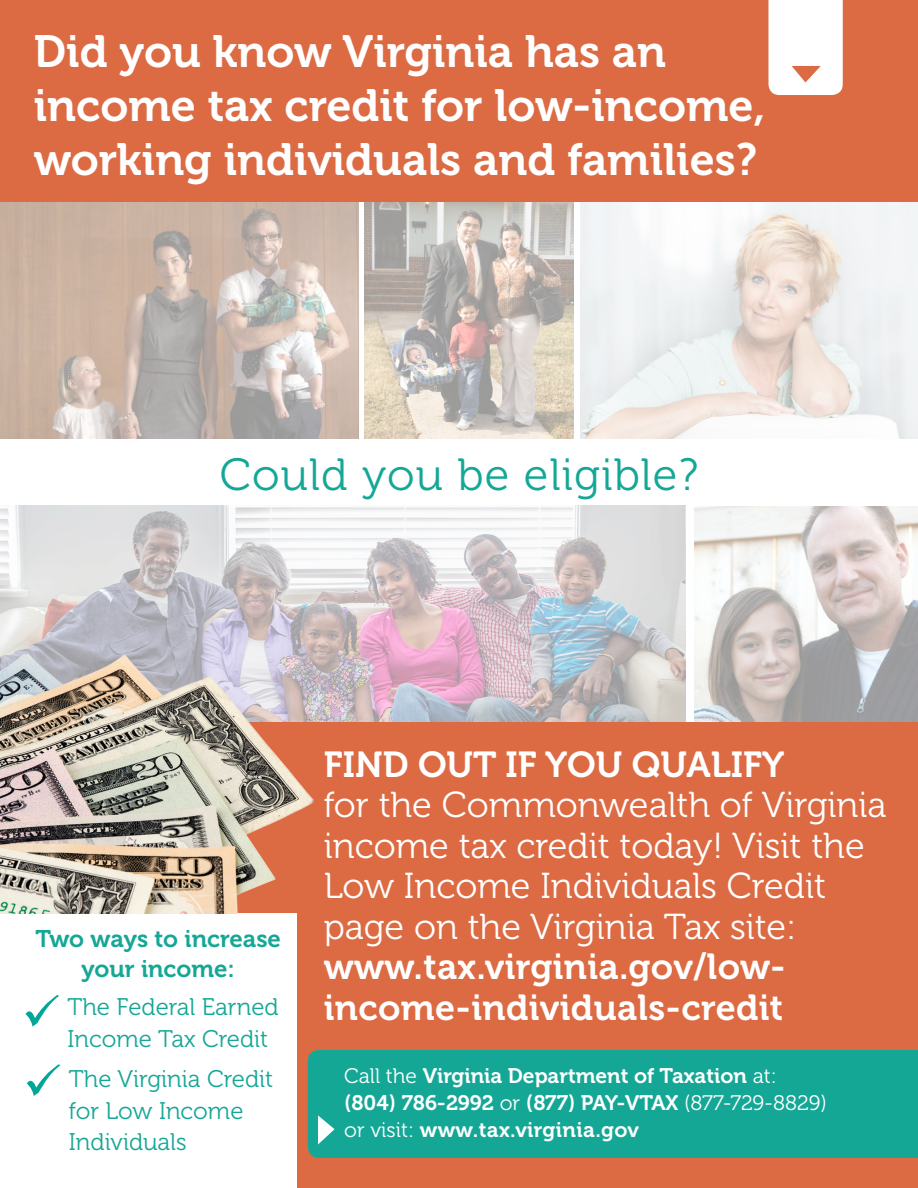
<style>
.page{position:relative;width:918px;height:1188px;background:#dc6b44}
.page>*{position:absolute;margin:0;border:0;box-sizing:border-box;transform-origin:0 0}
.t1{font:45px/54px "Museo 700";color:#fff}
.t2{font:45px "Museo 300";letter-spacing:.025em;color:#15a796}
.t3{font:36px/40.5px "Museo 300";color:#fff}
.t4{font:24px/31.5px "Museo 300";color:#15a796}
.t5{font:24px/30px "Museo 700";color:#15a796;text-align:center}
.t6{font:21px/27px "Museo 700";color:#fff}
.t7{font:21px "Museo 700";letter-spacing:.02em;color:#fff}
.s1{font-family:"Museo 700"}
.s2{font-family:"Museo 300"}
</style>
<div class="page">
<div style="left:308px;top:1050px;width:610px;height:108px;background:#15a796"></div>
<div style="left:0;top:202px;width:918px;height:520px;background:#fff"></div>
<svg style="left:768px;top:0;width:75px;height:95px;background:#fdf7f5"></svg>
<svg style="left:318px;top:1115px;width:17px;height:29px"></svg>
<div style="left:0;top:914px;width:297px;height:274px;background:#fff"></div>
<svg style="left:27px;top:1064px;width:33px;height:32px"></svg>
<svg style="left:25px;top:995px;width:34px;height:32px"></svg>
<img style="left:580px;top:202px;width:338px;height:237px">
<img style="left:0;top:506px;width:686px;height:216px">
<img style="left:0;top:202px;width:359px;height:237px">
<img style="left:364px;top:202px;width:209px;height:237px">
<img style="left:0;top:653px;width:314px;height:261px">
<img style="left:695px;top:507px;width:223px;height:215px">
<p class="t1" style="left:34px;top:26px;width:733px">Did you know Virginia has an income tax credit for low-income, working individuals and families?</p>
<p class="t2" style="left:220px;top:450px;width:480px">Could you be eligible?</p>
<p class="t5" style="left:35px;top:924px;width:247px">Two ways to increase your income:</p>
<p class="t4" style="left:68px;top:992px;width:213px">The Federal Earned<br>Income Tax Credit</p>
<p class="t4" style="left:69px;top:1064px;width:206px">The Virginia Credit for Low Income<br>Individuals</p>
<p class="t3" style="left:324px;top:745px;width:564px"><span class="s1">FIND OUT IF YOU QUALIFY<br></span>for the Commonwealth of Virginia income tax credit today! Visit the<br>Low Income Individuals Credit page on the Virginia Tax site: <span class="s1">www.tax.virginia.gov/low&shy;income-individuals-credit</span></p>
<p class="t6" style="left:344px;top:1062px;width:484px"><span class="s2">Call the</span> Virginia Department of Taxation <span class="s2">at: </span>(804) 786-2992 <span class="s2">or</span> (877) PAY-VTAX <span class="s2">(877-729-8829)</span></p>
<p class="t7" style="left:344px;top:1118px;width:296px"><span class="s2">or visit:</span> www.tax.virginia.gov</p>
</div>
